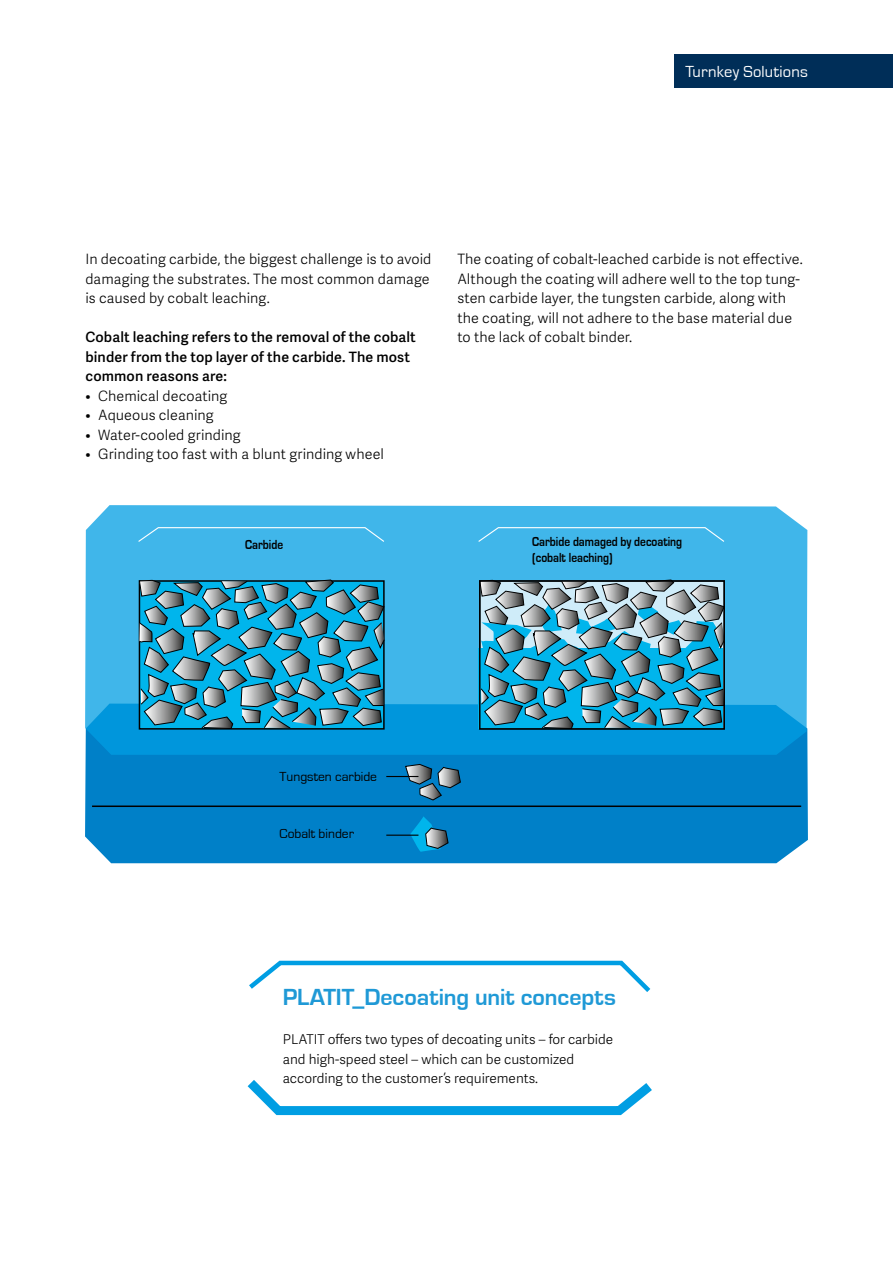
<style>
.page{position:relative;width:893px;height:1263px;background:#fff}
.page>*{position:absolute;margin:0;border:0;box-sizing:border-box;transform-origin:0 0}
.t1{font:700 24px "Eurostile";letter-spacing:-.005em;color:#1f99d6}
.t2{font:16.5px "Eurostile";letter-spacing:.01em;color:#fff}
.t3{font:300 14.25px/19.5px "Adelle Sans";letter-spacing:.005em;color:#000;text-align:justify}
.t4{font:600 14.25px/19.5px "Adelle Sans";letter-spacing:.01em;color:#000}
.t5{font:300 13.5px/19.5px "Adelle Sans";color:#000}
.t6{font:700 13.5px/16.2px "Eurostile";color:#000;scale:.84 1}
.t7{font:13.5px "Eurostile";color:#000}
</style>
<div class="page">
<svg style="left:249px;top:960px;width:402px;height:32px"></svg>
<svg style="left:247px;top:1080px;width:405px;height:36px"></svg>
<div style="left:85px;top:728px;width:723px;height:135px;background:#0080c8"></div>
<svg style="left:85px;top:505px;width:722px;height:250px;background:#33afe6"></svg>
<svg style="left:137px;top:526px;width:248px;height:17px;background:#4cbaeb"></svg>
<hr style="left:92px;top:805px;width:709px;height:2px;background:#000">
<svg style="left:139px;top:579px;width:246px;height:150px;background:#4395ae"></svg>
<svg style="left:479px;top:579px;width:246px;height:148px;background:#65a3b7"></svg>
<div style="left:479px;top:580px;width:246px;height:150px;border:2px solid #000"></div>
<svg style="left:477px;top:526px;width:248px;height:17px;background:#4cbaeb"></svg>
<svg style="left:405px;top:764px;width:56px;height:37px;background:#3e80a4"></svg>
<svg style="left:410px;top:816px;width:39px;height:36px"></svg>
<hr style="left:386px;top:776px;width:32px;height:1px;background:#000">
<hr style="left:386px;top:835px;width:32px;height:1px;background:#000">
<div style="left:674px;top:54px;width:219px;height:34px;background:#002e58"></div>
<p class="t2" style="left:685px;top:63px;width:124px">Turnkey Solutions</p>
<p class="t3" style="left:85px;top:250px;width:347px">In decoating carbide, the biggest challenge is to avoid damaging the substrates. The most common damage is caused by cobalt leaching.</p>
<p class="t4" style="left:85px;top:328px;width:332px">Cobalt leaching refers to the removal of the cobalt binder from the top layer of the carbide. The most common reasons are:</p>
<p class="t3" style="left:85px;top:386px;width:143px">• Chemical decoating</p>
<p class="t3" style="left:85px;top:406px;width:130px">• Aqueous cleaning</p>
<p class="t3" style="left:85px;top:425px;width:157px">• Water-cooled grinding</p>
<p class="t3" style="left:85px;top:445px;width:300px">• Grinding too fast with a blunt grinding wheel</p>
<p class="t3" style="left:457px;top:250px;width:347px;text-align:left">The coating of cobalt-leached carbide is not effective.<br>Although the coating will adhere well to the top tung&shy;sten carbide layer, the tungsten carbide, along with the coating, will not adhere to the base material due to the lack of cobalt binder.</p>
<p class="t6" style="left:245px;top:536px;width:47px">Carbide</p>
<p class="t6" style="left:532px;top:534px;width:180px">Carbide damaged by decoating (cobalt leaching)</p>
<p class="t7" style="left:280px;top:769px;width:99px">Tungsten carbide</p>
<p class="t7" style="left:280px;top:827px;width:76px">Cobalt binder</p>
<h1 class="t1" style="left:283px;top:984px;width:334px">PLATIT_Decoating unit concepts</h1>
<p class="t5" style="left:283px;top:1030px;width:332px">PLATIT offers two types of decoating units – for carbide and high-speed steel – which can be customized according to the customer’s requirements.</p>
</div>
